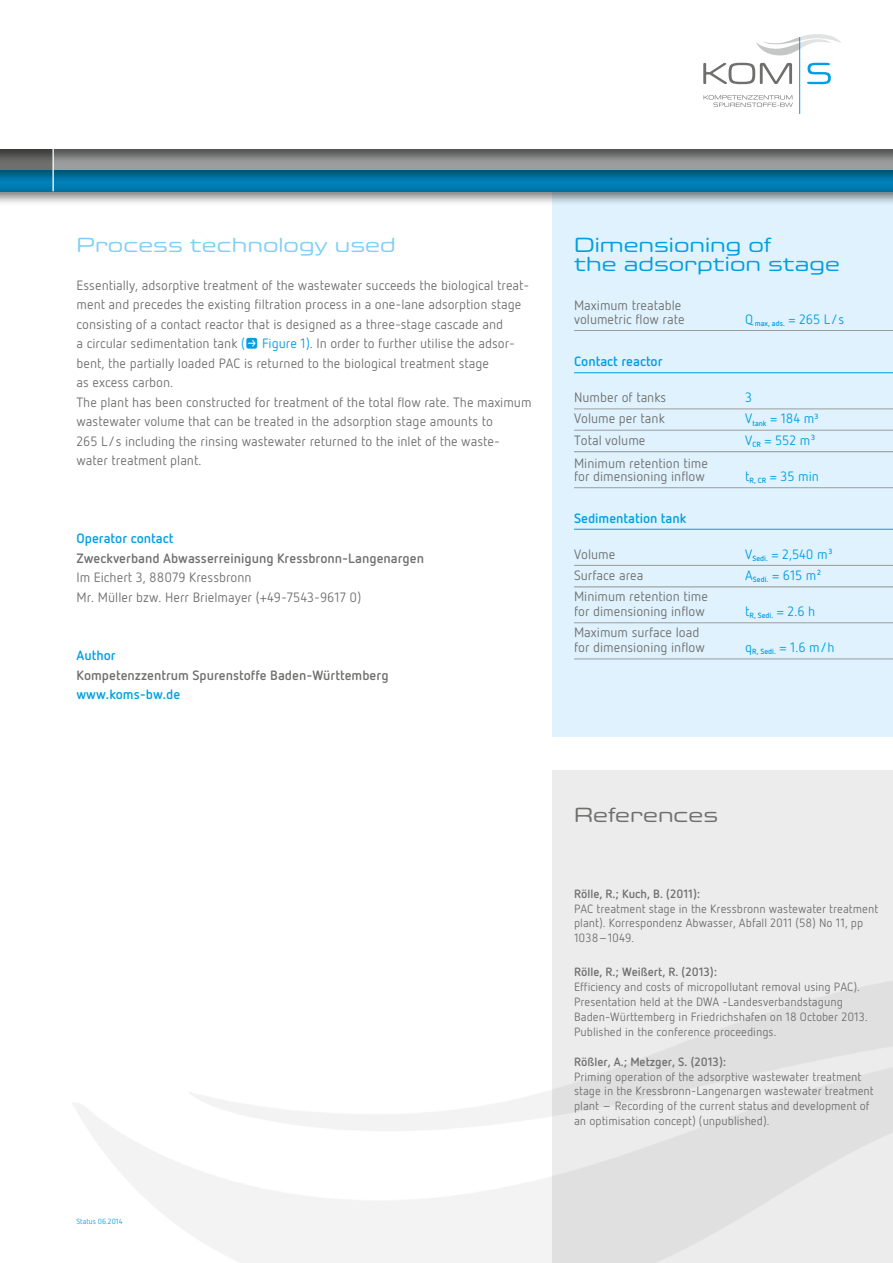
<style>
.page{position:relative;width:893px;height:1263px;background:#fff}
.page>*{position:absolute;margin:0;border:0;box-sizing:border-box;transform-origin:0 0}
.t1{font:21px/19.5px "Eurostile Candy LT Pro";color:#009ee3}
.t2{font:21px "Eurostile Candy LT Pro";color:#82d0f5}
.t3{font:21px "Eurostile Candy LT Pro";color:#6f6f6e}
.t4{font:13.5px/19.5px "Netto OT";color:#6f6f6e}
.t5{font:700 13.5px "Netto OT";color:#6f6f6e}
.t6{font:13.5px "Netto OT";color:#009ee3}
.t7{font:700 13.5px "Netto OT";color:#009ee3}
.t8{font:12px/14.9px "Netto OT";color:#6f6f6e}
.t9{font:700 12px "Netto OT";color:#6f6f6e}
.t10{font:700 7.5px "Netto OT";color:#009ee3}
.t11{font:7.5px "Netto OT";color:#009ee3}
.s1{color:#009ee3}
.s2{font-family:"Button Bonus Rounded Negative";color:#009ee3}
</style>
<div class="page">
<div style="left:553px;top:191px;width:340px;height:546px;background:#dff2fd"></div>
<div style="left:553px;top:771px;width:340px;height:492px;background:#ececed"></div>
<div style="left:0;top:156px;width:893px;height:51px;background:#000;opacity:.5"></div>
<div style="left:0;top:170px;width:893px;height:21px;background:#0079ac"></div>
<div style="left:0;top:61px;width:893px;height:124px;background:#000;opacity:.5"></div>
<div style="left:0;top:149px;width:53px;height:21px;background:#6f6f6e"></div>
<div style="left:53px;top:149px;width:840px;height:21px;background:#9c9d9d"></div>
<div style="left:0;top:0;width:893px;height:164px;background:#000;opacity:.5"></div>
<div style="left:0;top:0;width:893px;height:149px;background:#fff"></div>
<hr style="left:53px;top:149px;width:1px;height:42px;background:#fff">
<hr style="left:574px;top:330px;width:319px;height:1px;background:#9c9d9d">
<hr style="left:574px;top:372px;width:319px;height:1px;background:#009ee3">
<hr style="left:574px;top:409px;width:319px;height:1px;background:#9c9d9d">
<hr style="left:574px;top:430px;width:319px;height:1px;background:#9c9d9d">
<hr style="left:574px;top:451px;width:319px;height:1px;background:#9c9d9d">
<hr style="left:574px;top:487px;width:319px;height:1px;background:#9c9d9d">
<hr style="left:574px;top:529px;width:319px;height:1px;background:#009ee3">
<hr style="left:574px;top:565px;width:319px;height:1px;background:#9c9d9d">
<hr style="left:574px;top:586px;width:319px;height:1px;background:#9c9d9d">
<hr style="left:574px;top:622px;width:319px;height:1px;background:#9c9d9d">
<hr style="left:574px;top:659px;width:319px;height:1px;background:#9c9d9d">
<svg style="left:756px;top:37px;width:43px;height:18px"></svg>
<svg style="left:703px;top:63px;width:89px;height:21px"></svg>
<svg style="left:807px;top:63px;width:24px;height:21px"></svg>
<svg style="left:704px;top:95px;width:89px;height:12px"></svg>
<svg style="left:800px;top:34px;width:41px;height:28px"></svg>
<hr style="left:799px;top:37px;width:1px;height:77px;background:#009ee3">
<h1 class="t2" style="left:77px;top:233px;width:321px">Process technology used</h1>
<p class="t4" style="left:77px;top:275px;width:456px">Essentially, adsorptive treatment of the wastewater succeeds the biological treat&shy;ment and precedes the existing filtration process in a one-lane adsorption stage consisting of a contact reactor that is designed as a three-stage cascade and<br>a circular sedimentation tank <span class="s1">(</span><span class="s2">P</span> <span class="s1">Figure 1)</span>. In order to further utilise the adsor&shy;bent, the partially loaded PAC is returned to the biological treatment stage<br>as excess carbon.<br>The plant has been constructed for treatment of the total flow rate. The maximum wastewater volume that can be treated in the adsorption stage amounts to<br>265 L/s including the rinsing wastewater returned to the inlet of the waste&shy;water treatment plant.</p>
<p class="t7" style="left:77px;top:530px;width:98px">Operator contact</p>
<p class="t5" style="left:77px;top:549px;width:349px">Zweckverband Abwasserreinigung Kressbronn-Langenargen</p>
<p class="t4" style="left:77px;top:567px;width:286px">Im Eichert 3, 88079 Kressbronn<br>Mr. Müller bzw. Herr Brielmayer (+49-7543-9617 0)</p>
<p class="t7" style="left:77px;top:647px;width:41px">Author</p>
<p class="t5" style="left:77px;top:666px;width:314px">Kompetenzzentrum Spurenstoffe Baden-Württemberg</p>
<p class="t7" style="left:77px;top:686px;width:105px">www.koms-bw.de</p>
<p class="t11" style="left:77px;top:1217px;width:48px">Status 06.2014</p>
<h1 class="t1" style="left:574px;top:235px;width:268px">Dimensioning of<br>the adsorption stage</h1>
<p class="t4" style="left:574px;top:299px;width:112px;line-height:13.5px">Maximum treatable volumetric flow rate</p>
<p class="t6" style="left:745px;top:311px;width:100px">Q <sub>max,</sub> <sub>ads.</sub> = 265 L/s</p>
<p class="t7" style="left:574px;top:353px;width:90px">Contact reactor</p>
<p class="t4" style="left:574px;top:387px;width:94px">Number of tanks</p>
<p class="t6" style="left:745px;top:389px;width:8px">3</p>
<p class="t4" style="left:574px;top:409px;width:92px">Volume per tank</p>
<p class="t6" style="left:745px;top:410px;width:75px">V<sub>tank</sub> = 184 m<sup>3</sup></p>
<p class="t4" style="left:574px;top:430px;width:73px">Total volume</p>
<p class="t6" style="left:745px;top:432px;width:71px">V<sub>CR</sub> = 552 m<sup>3</sup></p>
<p class="t4" style="left:574px;top:456px;width:135px;line-height:13.5px">Minimum retention time for dimensioning inflow</p>
<p class="t6" style="left:745px;top:468px;width:75px">t<sub>R,</sub> <sub>CR</sub> = 35 min</p>
<p class="t7" style="left:574px;top:509px;width:114px">Sedimentation tank</p>
<p class="t4" style="left:574px;top:544px;width:43px">Volume</p>
<p class="t6" style="left:745px;top:546px;width:89px">V<sub>Sedi.</sub> = 2,540 m<sup>3</sup></p>
<p class="t4" style="left:574px;top:565px;width:71px">Surface area</p>
<p class="t6" style="left:745px;top:567px;width:77px">A<sub>Sedi.</sub> = 615 m<sup>2</sup></p>
<p class="t4" style="left:574px;top:589px;width:135px;line-height:14.9px">Minimum retention time for dimensioning inflow</p>
<p class="t10" style="left:745px;top:611px;width:71px"><sup>t</sup>R, Sedi. <sup>=</sup> <sup>2.6</sup> <sup>h</sup></p>
<p class="t4" style="left:574px;top:625px;width:132px;line-height:14.9px">Maximum surface load for dimensioning inflow</p>
<p class="t6" style="left:745px;top:639px;width:91px">q<sub>R,</sub> <sub>Sedi.</sub> = 1.6 m/h</p>
<h1 class="t3" style="left:574px;top:803px;width:146px">References</h1>
<p class="t9" style="left:574px;top:886px;width:128px">Rölle, R.; Kuch, B. (2011):</p>
<p class="t8" style="left:574px;top:901px;width:306px">PAC treatment stage in the Kressbronn wastewater treatment plant). Korrespondenz Abwasser, Abfall 2011 (58) No 11, pp<br>1038–1049.</p>
<p class="t9" style="left:574px;top:964px;width:144px">Rölle, R.; Weißert, R. (2013):</p>
<p class="t8" style="left:574px;top:979px;width:295px">Efficiency and costs of micropollutant removal using PAC).<br>Presentation held at the DWA -Landesverbandstagung Baden-Württemberg in Friedrichshafen on 18 October 2013.<br>Published in the conference proceedings.</p>
<p class="t9" style="left:574px;top:1054px;width:154px">Rößler, A.; Metzger, S. (2013):</p>
<p class="t8" style="left:574px;top:1069px;width:301px">Priming operation of the adsorptive wastewater treatment stage in the Kressbronn-Langenargen wastewater treatment plant – Recording of the current status and development of an optimisation concept) (unpublished).</p>
</div>
